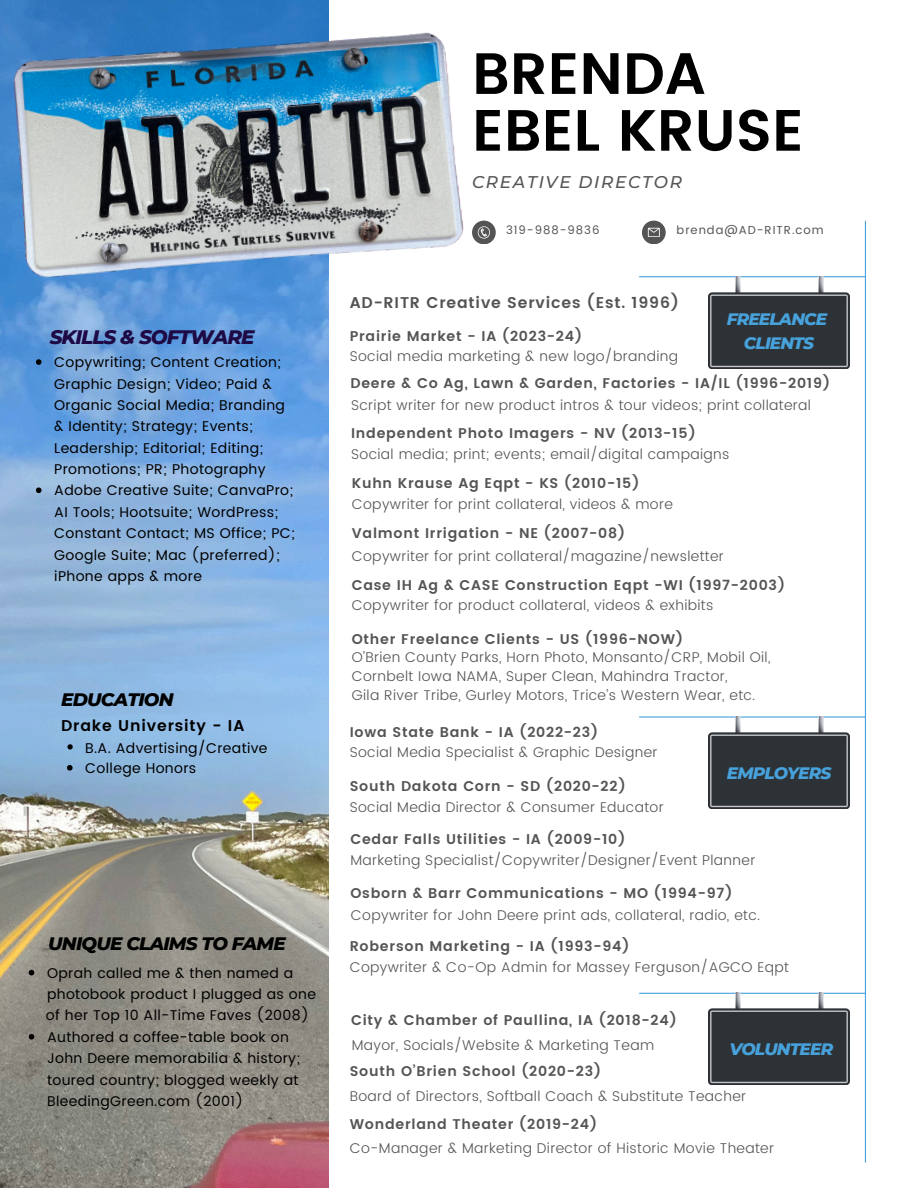
<style>
.page{position:relative;width:918px;height:1188px;background:#fff}
.page>*{position:absolute;margin:0;border:0;box-sizing:border-box;transform-origin:0 0}
.t1{font:600 58.2px/56.8px "Poppins";color:#000}
.t2{font:italic 800 19.95px "Montserrat";letter-spacing:-.05em;color:#1e0a45}
.t3{font:italic 800 18.45px "Montserrat";letter-spacing:-.04em;color:#000}
.t4{font:italic 800 16.95px/23.7px "Montserrat";letter-spacing:-.05em;color:#47a1db;text-align:center}
.t5{font:italic 500 16.95px "Montserrat";letter-spacing:.1em;color:#545454}
.t6{font:600 15.6px "Poppins";letter-spacing:.055em;color:#545454}
.t7{font:600 15.6px "Poppins";letter-spacing:.055em;color:#000}
.t8{font:300 14.1px/19.2px "Poppins";letter-spacing:.025em;color:#545454}
.t9{font:14.1px/21.3px "Poppins";letter-spacing:.025em;color:#000}
.t10{font:600 14.1px "Poppins";letter-spacing:.055em;color:#545454}
.t11{font:11.55px "Poppins";letter-spacing:.085em;color:#545454}
</style>
<div class="page">
<div style="left:642px;top:221px;width:24px;height:23px;background:#545454;border-radius:50%"></div>
<svg style="left:648px;top:228px;width:12px;height:9px"></svg>
<hr style="left:865px;top:221px;width:1px;height:941px;background:#47a1db">
<img style="left:0;top:0;width:328px;height:1188px">
<img style="left:0;top:19px;width:496px;height:291px">
<hr style="left:640px;top:993px;width:225px;height:1px;background:#47a1db">
<img style="left:709px;top:993px;width:140px;height:92px">
<hr style="left:640px;top:276px;width:225px;height:1px;background:#47a1db">
<img style="left:709px;top:276px;width:140px;height:92px">
<hr style="left:640px;top:716px;width:225px;height:2px;background:#47a1db">
<img style="left:709px;top:716px;width:140px;height:93px">
<svg style="left:29px;top:970px;width:5px;height:5px"></svg>
<svg style="left:29px;top:1034px;width:5px;height:6px"></svg>
<svg style="left:67px;top:765px;width:6px;height:6px"></svg>
<svg style="left:67px;top:744px;width:6px;height:6px"></svg>
<svg style="left:36px;top:359px;width:6px;height:6px"></svg>
<svg style="left:36px;top:488px;width:6px;height:5px"></svg>
<p class="t2" style="left:50px;top:324px;width:206px">SKILLS &amp; SOFTWARE</p>
<p class="t9" style="left:54px;top:352px;width:232px">Copywriting; Content Creation;<br>Graphic Design; Video; Paid &amp;<br>Organic Social Media; Branding &amp; Identity; Strategy; Events;<br>Leadership; Editorial; Editing;<br>Promotions; PR; Photography</p>
<p class="t9" style="left:54px;top:480px;width:242px">Adobe Creative Suite; CanvaPro;<br>AI Tools; Hootsuite; WordPress;<br>Constant Contact; MS Office; PC;<br>Google Suite; Mac (preferred); iPhone apps &amp; more</p>
<p class="t3" style="left:61px;top:689px;width:114px">EDUCATION</p>
<h3 class="t7" style="left:61px;top:717px;width:185px">Drake University - IA</h3>
<p class="t9" style="left:85px;top:757px;width:113px">College Honors</p>
<p class="t9" style="left:85px;top:737px;width:184px">B.A. Advertising/Creative</p>
<p class="t3" style="left:48px;top:932px;width:239px">UNIQUE CLAIMS TO FAME</p>
<p class="t9" style="left:47px;top:962px;width:271px">Oprah called me &amp; then named a photobook product I plugged as one</p>
<p class="t9" style="left:46px;top:1005px;width:265px">of her Top 10 All-Time Faves (2008)</p>
<p class="t9" style="left:47px;top:1026px;width:255px">Authored a coffee-table book on<br>John Deere memorabilia &amp; history; toured country; blogged weekly at<br>BleedingGreen.com (2001)</p>
<p class="t1" style="left:472px;top:45px;width:333px">BRENDA<br>EBEL KRUSE</p>
<p class="t5" style="left:472px;top:171px;width:211px">CREATIVE DIRECTOR</p>
<h2 class="t11" style="left:506px;top:224px;width:95px">319-988-9836</h2>
<p class="t11" style="left:677px;top:224px;width:149px">brenda@AD-RITR.com</p>
<p class="t6" style="left:350px;top:294px;width:331px">AD-RITR Creative Services (Est. 1996)</p>
<p class="t10" style="left:350px;top:327px;width:234px">Prairie Market - IA (2023-24)</p>
<p class="t8" style="left:350px;top:347px;width:330px">Social media marketing &amp; new logo/branding</p>
<h3 class="t4" style="left:727px;top:307px;width:102px">FREELANCE<br>CLIENTS</h3>
<h2 class="t10" style="left:350px;top:375px;width:481px">Deere &amp; Co Ag, Lawn &amp; Garden, Factories - IA/IL (1996-2019)</h2>
<p class="t8" style="left:351px;top:395px;width:461px">Script writer for new product intros &amp; tour videos; print collateral</p>
<p class="t10" style="left:351px;top:425px;width:346px">Independent Photo Imagers - NV (2013-15)</p>
<p class="t8" style="left:351px;top:445px;width:380px">Social media; print; events; email/digital campaigns</p>
<p class="t10" style="left:352px;top:474px;width:289px">Kuhn Krause Ag Eqpt - KS (2010-15)</p>
<p class="t8" style="left:352px;top:495px;width:323px">Copywriter for print collateral, videos &amp; more</p>
<p class="t10" style="left:352px;top:525px;width:275px">Valmont Irrigation - NE (2007-08)</p>
<p class="t8" style="left:352px;top:547px;width:374px">Copywriter for print collateral/magazine/newsletter</p>
<p class="t10" style="left:352px;top:577px;width:435px">Case IH Ag &amp; CASE Construction Eqpt -WI (1997-2003)</p>
<p class="t8" style="left:352px;top:596px;width:363px">Copywriter for product collateral, videos &amp; exhibits</p>
<p class="t10" style="left:352px;top:631px;width:333px">Other Freelance Clients - US (1996-NOW)</p>
<p class="t8" style="left:352px;top:648px;width:420px">O’Brien County Parks, Horn Photo, Monsanto/CRP, Mobil Oil,<br>Cornbelt Iowa NAMA, Super Clean, Mahindra Tractor,</p>
<p class="t8" style="left:352px;top:686px;width:405px">Gila River Tribe, Gurley Motors, Trice’s Western Wear, etc.</p>
<p class="t10" style="left:350px;top:724px;width:250px">Iowa State Bank - IA (2022-23)</p>
<p class="t10" style="left:350px;top:778px;width:277px">South Dakota Corn - SD (2020-22)</p>
<p class="t8" style="left:350px;top:743px;width:309px">Social Media Specialist &amp; Graphic Designer</p>
<h2 class="t8" style="left:350px;top:798px;width:316px">Social Media Director &amp; Consumer Educator</h2>
<p class="t4" style="left:727px;top:761px;width:106px">EMPLOYERS</p>
<p class="t10" style="left:350px;top:831px;width:276px">Cedar Falls Utilities - IA (2009-10)</p>
<p class="t8" style="left:350px;top:851px;width:406px">Marketing Specialist/Copywriter/Designer/Event Planner</p>
<p class="t10" style="left:350px;top:885px;width:383px">Osborn &amp; Barr Communications - MO (1994-97)</p>
<p class="t8" style="left:351px;top:905px;width:411px">Copywriter for John Deere print ads, collateral, radio, etc.</p>
<p class="t10" style="left:350px;top:938px;width:281px">Roberson Marketing - IA (1993-94)</p>
<p class="t8" style="left:350px;top:957px;width:441px">Copywriter &amp; Co-Op Admin for Massey Ferguson/AGCO Eqpt</p>
<p class="t10" style="left:351px;top:1012px;width:327px">City &amp; Chamber of Paullina, IA (2018-24)</p>
<p class="t8" style="left:352px;top:1036px;width:304px">Mayor, Socials/Website &amp; Marketing Team</p>
<h6 class="t10" style="left:350px;top:1063px;width:253px">South O’Brien School (2020-23)</h6>
<p class="t8" style="left:350px;top:1086px;width:398px">Board of Directors, Softball Coach &amp; Substitute Teacher</p>
<p class="t10" style="left:350px;top:1116px;width:249px">Wonderland Theater (2019-24)</p>
<h3 class="t8" style="left:350px;top:1138px;width:426px">Co-Manager &amp; Marketing Director of Historic Movie Theater</h3>
<h3 class="t4" style="left:729px;top:1037px;width:105px">VOLUNTEER</h3>
</div>
